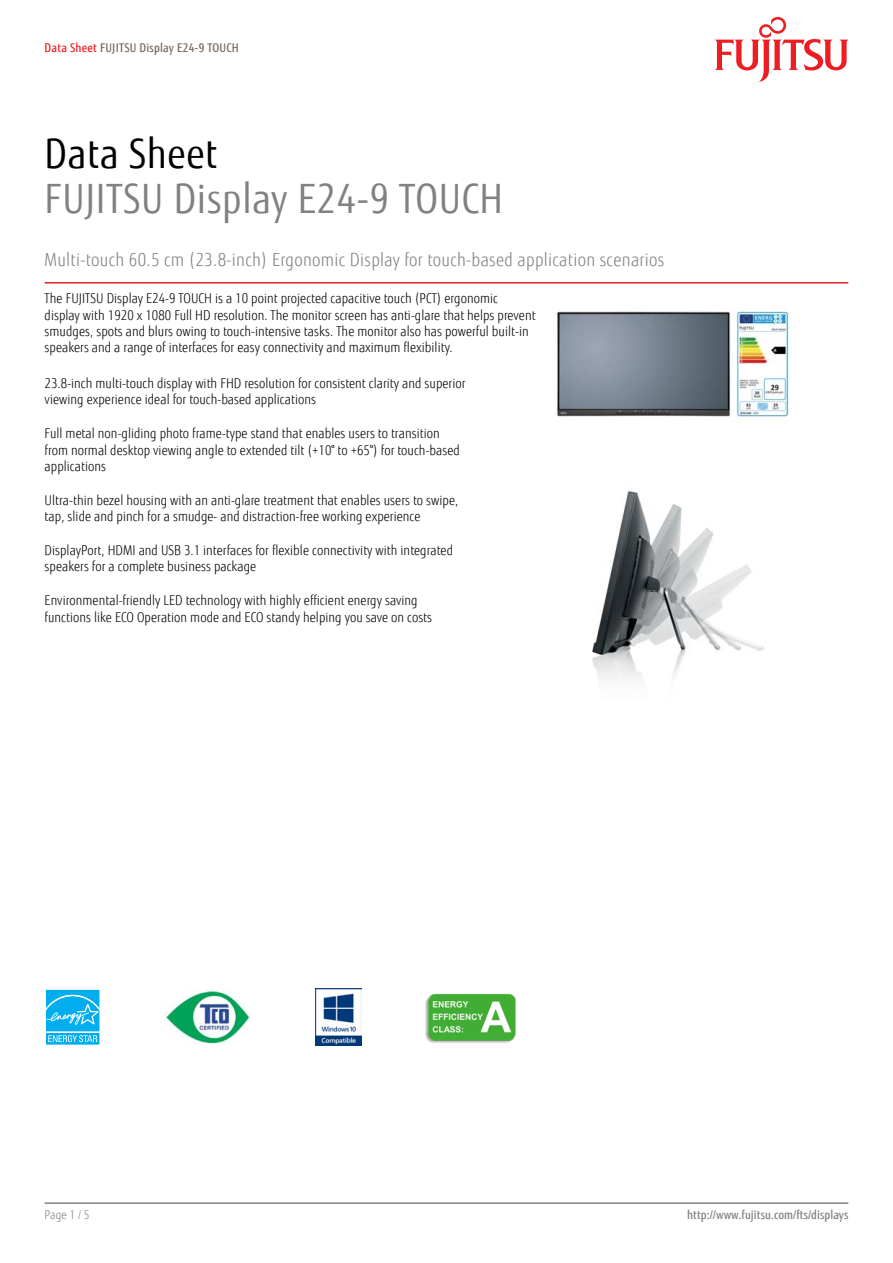
<style>
.page{position:relative;width:893px;height:1263px;background:#fff}
.page>*{position:absolute;margin:0;border:0;box-sizing:border-box;transform-origin:0 0}
.t1{font:40.5px "Fujitsu Sans";letter-spacing:.02em;color:#818280;scale:.9 1}
.t2{font:40.5px "Fujitsu Sans";letter-spacing:.02em;color:#000;scale:.9 1}
.t3{font:300 18px "Fujitsu Sans";letter-spacing:.02em;color:#818280;scale:.9 1}
.t4{font:300 13.5px/16.5px "Fujitsu Sans";letter-spacing:.005em;color:#000;scale:.9 1}
.t5{font:500 12px "Fujitsu Sans";letter-spacing:.005em;color:#818280;scale:.9 1}
.t6{font:500 12px "Fujitsu Sans";letter-spacing:.02em;color:#79695e;scale:.9 1}
.t7{font:300 12px "Fujitsu Sans";color:#818280;scale:.9 1}
.s1{color:#e92425}
</style>
<div class="page">
<hr style="left:45px;top:1202px;width:803px;height:2px;background:#818280">
<hr style="left:45px;top:282px;width:803px;height:2px;background:#ed1d24">
<svg style="left:715px;top:17px;width:133px;height:65px"></svg>
<img style="left:557px;top:307px;width:232px;height:113px">
<img style="left:592px;top:490px;width:172px;height:190px">
<div style="left:45px;top:988px;width:56px;height:45px;background:#def4fc"></div>
<svg style="left:45px;top:990px;width:56px;height:55px;background:#37bff2"></svg>
<img style="left:164px;top:990px;width:86px;height:54px">
<img style="left:315px;top:988px;width:46px;height:58px">
<img style="left:425px;top:993px;width:91px;height:50px">
<p class="t6" style="left:45px;top:40px;width:217px"><span class="s1">Data Sheet</span> FUJITSU Display E24-9 TOUCH</p>
<h1 class="t2" style="left:45px;top:130px;width:193px">Data Sheet</h1>
<h1 class="t1" style="left:45px;top:175px;width:511px">FUJITSU Display E24-9 TOUCH</h1>
<h2 class="t3" style="left:45px;top:249px;width:690px">Multi-touch 60.5 cm (23.8-inch) Ergonomic Display for touch-based application scenarios</h2>
<p class="t4" style="left:45px;top:290px;width:547px">The FUJITSU Display E24-9 TOUCH is a 10 point projected capacitive touch (PCT) ergonomic display with 1920 x 1080 Full HD resolution. The monitor screen has anti-glare that helps prevent smudges, spots and blurs owing to touch-intensive tasks. The monitor also has powerful built-in speakers and a range of interfaces for easy connectivity and maximum flexibility.</p>
<p class="t4" style="left:45px;top:375px;width:469px">23.8-inch multi-touch display with FHD resolution for consistent clarity and superior viewing experience ideal for touch-based applications</p>
<p class="t4" style="left:45px;top:425px;width:463px">Full metal non-gliding photo frame-type stand that enables users to transition from normal desktop viewing angle to extended tilt (+10° to +65°) for touch-based applications</p>
<p class="t4" style="left:45px;top:492px;width:461px">Ultra-thin bezel housing with an anti-glare treatment that enables users to swipe, tap, slide and pinch for a smudge- and distraction-free working experience</p>
<p class="t4" style="left:45px;top:542px;width:455px">DisplayPort, HDMI and USB 3.1 interfaces for flexible connectivity with integrated speakers for a complete business package</p>
<p class="t4" style="left:45px;top:592px;width:432px">Environmental-friendly LED technology with highly efficient energy saving functions like ECO Operation mode and ECO standy helping you save on costs</p>
<p class="t7" style="left:45px;top:1208px;width:51px">Page 1 / 5</p>
<p class="t5" style="left:687px;top:1208px;width:181px">http://www.fujitsu.com/fts/displays</p>
</div>
